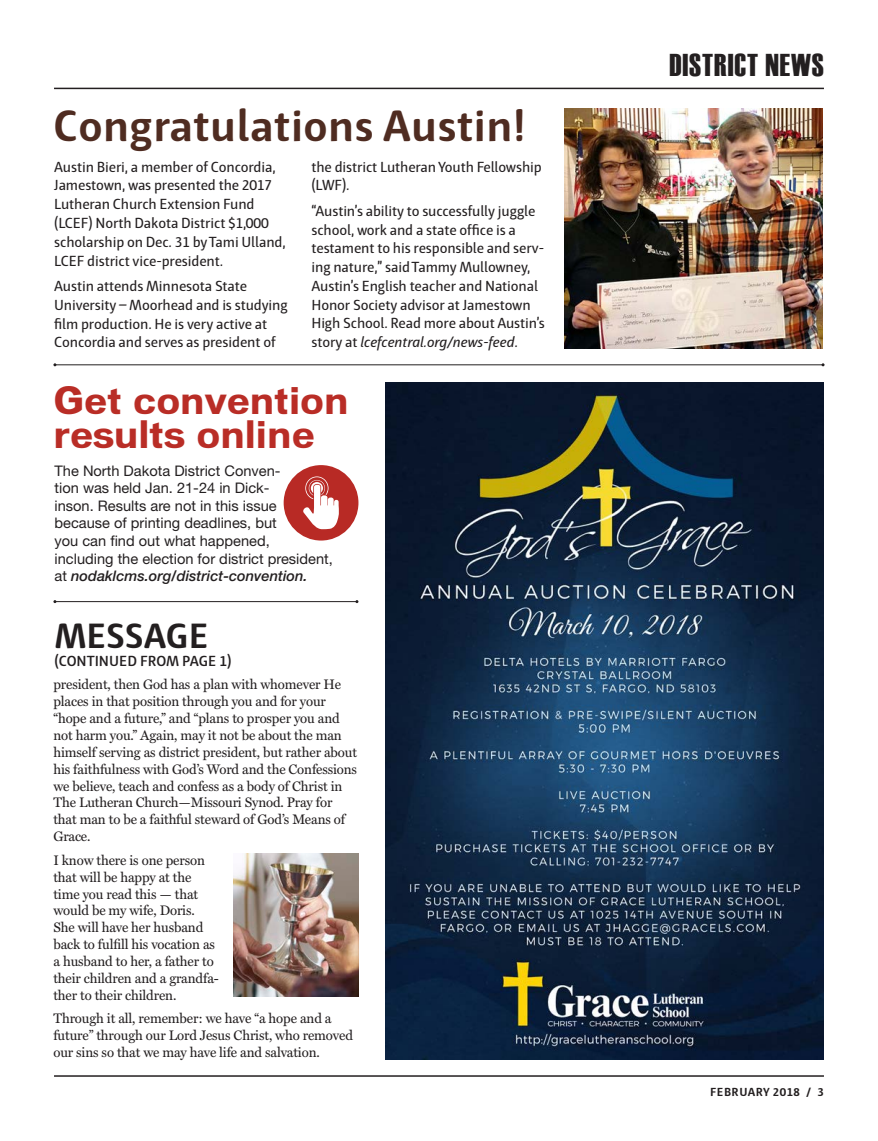
<style>
.page{position:relative;width:878px;height:1141px;background:#fff}
.page>*{position:absolute;margin:0;border:0;box-sizing:border-box;transform-origin:0 0}
.Submissions_Body_Tex{font:700 45px "Haptic";letter-spacing:.01em;color:#4f2c21}
.Submissions_Body_Tex-2{font:700 36px "Vonnes";color:#b92d26}
.Headline{font:700 36px "Haptic";letter-spacing:-.005em;color:#231f20}
.Interior_Header_Bar{font:31.5px "Haettenschweiler";letter-spacing:.03em;color:#231f20}
.Submissions_Body_Tex-3{font:15px/18.8px "Haptic";letter-spacing:-.01em;color:#231f20}
.Headline-2{font:600 15px "Haptic";color:#231f20}
.Submissions_Body_Tex-4{font:14.7px/17.5px "Helvetica Neue LT Std";color:#231f20}
.Body_Text{font:13.8px/16.8px "Miller Text";letter-spacing:-.01em;color:#231f20}
.t1{font:700 12px "Haptic";letter-spacing:.04em;color:#231f20}
.s1{font-style:italic}
.s2{font-weight:500;font-style:italic}
</style>
<div class="page">
<hr style="left:54px;top:1075px;width:770px;height:2px;background:#231f20">
<hr style="left:54px;top:88px;width:770px;height:1px;background:#231f20">
<hr style="left:55px;top:364px;width:768px;height:1px;background:#231f20">
<img style="left:385px;top:382px;width:439px;height:677px">
<img style="left:233px;top:854px;width:125px;height:142px">
<img style="left:564px;top:108px;width:258px;height:241px">
<div style="left:284px;top:465px;width:74px;height:75px;background:#b82a25;border-radius:50%"></div>
<svg style="left:303px;top:476px;width:36px;height:53px"></svg>
<hr style="left:55px;top:601px;width:302px;height:1px;background:#231f20">
<p class="Submissions_Body_Tex" style="left:53px;top:99px;width:473px">Congratulations Austin!</p>
<p class="Submissions_Body_Tex-3" style="left:311px;top:157px;width:232px">the district Lutheran Youth Fellowship (LWF).</p>
<p class="Submissions_Body_Tex-3" style="left:311px;top:201px;width:235px">“Austin’s ability to successfully juggle school, work and a state office is a testament to his responsible and serv&shy;ing nature,” said Tammy Mullowney, Austin’s English teacher and National Honor Society advisor at Jamestown High School. Read more about Austin’s story at <span class="s1">lcefcentral.org/news-feed</span>.</p>
<p class="Submissions_Body_Tex-3" style="left:54px;top:157px;width:233px">Austin Bieri, a member of Concordia, Jamestown, was presented the 2017<br>Lutheran Church Extension Fund (LCEF) North Dakota District $1,000 scholarship on Dec. 31 by Tami Ulland, LCEF district vice-president.</p>
<p class="Submissions_Body_Tex-3" style="left:54px;top:277px;width:235px">Austin attends Minnesota State University – Moorhead and is studying film production. He is very active at Concordia and serves as president of</p>
<p class="Submissions_Body_Tex-2" style="left:53px;top:378px;width:297px">Get convention</p>
<p class="Submissions_Body_Tex-2" style="left:53px;top:413px;width:263px">results online</p>
<p class="Submissions_Body_Tex-4" style="left:55px;top:461px;width:280px">The North Dakota District Conven-<br>tion was held Jan. 21-24 in Dick-<br>inson. Results are not in this issue because of printing deadlines, but<br>you can find out what happened,<br>including the election for district president, at <span class="s2">nodaklcms.org/district-convention.</span></p>
<p class="Headline" style="left:55px;top:614px;width:155px">MESSAGE</p>
<p class="Headline-2" style="left:55px;top:651px;width:179px">(CONTINUED FROM PAGE 1)</p>
<p class="Body_Text" style="left:53px;top:676px;width:305px">president, then God has a plan with whomever He places in that position through you and for your “hope and a future,” and “plans to prosper you and not harm you.” Again, may it not be about the man himself serving as district president, but rather about his faithfulness with God’s Word and the Confessions we believe, teach and confess as a body of Christ in The Lutheran Church—Missouri Synod. Pray for that man to be a faithful steward of God’s Means of Grace.</p>
<p class="Body_Text" style="left:53px;top:852px;width:167px">I know there is one person that will be happy at the time you read this — that would be my wife, Doris.<br>She will have her husband back to fulfill his vocation as a husband to her, a father to their children and a grandfa&shy;ther to their children.</p>
<p class="Body_Text" style="left:53px;top:1011px;width:301px">Through it all, remember: we have “a hope and a future” through our Lord Jesus Christ, who removed our sins so that we may have life and salvation.</p>
<p class="Interior_Header_Bar" style="left:669px;top:47px;width:156px">DISTRICT NEWS</p>
<p class="t1" style="left:710px;top:1084px;width:115px">FEBRUARY 2018 / 3</p>
</div>
